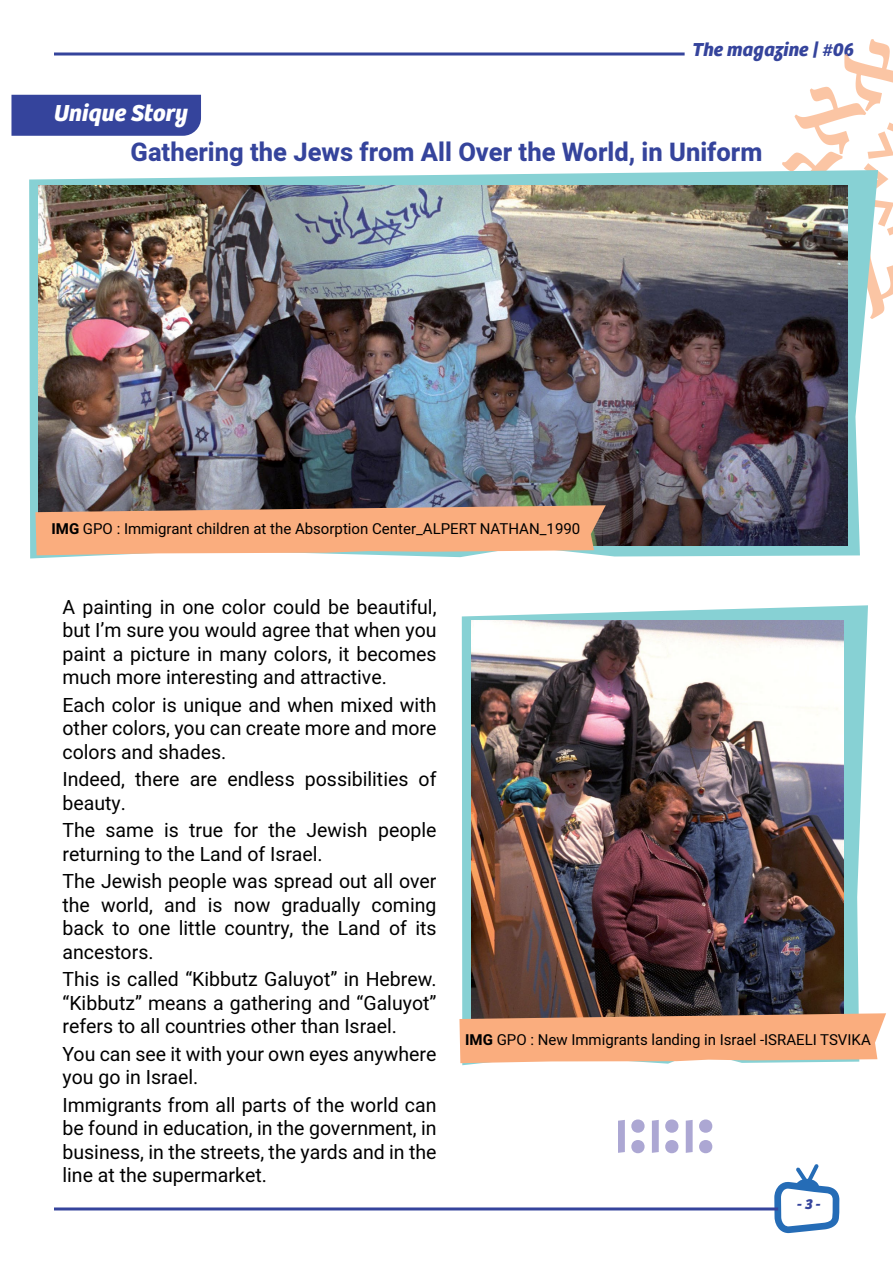
<style>
.page{position:relative;width:893px;height:1263px;background:#fff}
.page>*{position:absolute;margin:0;border:0;box-sizing:border-box;transform-origin:0 0}
.t1{font:800 25.5px "Heebo";color:#35449c}
.t2{font:italic 700 24px "Bree";color:#fff}
.t3{font:19.5px/23.4px "Heebo";color:#000;text-align:justify}
.t4{font:italic 700 19.5px "Bree";color:#35449c}
.t5{font:15px "Heebo";color:#000}
.t6{font:italic 700 15px "Bree";color:#35449c}
.s1{font-weight:700}
</style>
<div class="page">
<hr style="left:54px;top:53px;width:631px;height:3px;background:#35449c">
<svg style="left:774px;top:1164px;width:65px;height:69px"></svg>
<hr style="left:54px;top:1207px;width:724px;height:3px;background:#35449c">
<div style="left:11px;top:95px;width:190px;height:41px;background:#35449c"></div>
<svg style="left:686px;top:1119px;width:26px;height:34px"></svg>
<svg style="left:652px;top:1119px;width:26px;height:34px"></svg>
<svg style="left:618px;top:1119px;width:27px;height:34px"></svg>
<svg style="left:782px;top:39px;width:111px;height:277px"></svg>
<svg style="left:29px;top:170px;width:849px;height:388px;fill:#87d1d4"></svg>
<img style="left:38px;top:186px;width:810px;height:360px">
<svg style="left:35px;top:505px;width:571px;height:50px;background:#e8a880"></svg>
<svg style="left:462px;top:605px;width:406px;height:460px;fill:#87d1d4"></svg>
<img style="left:471px;top:621px;width:373px;height:392px">
<svg style="left:459px;top:1013px;width:427px;height:50px;background:#edaa80"></svg>
<p class="t4" style="left:692px;top:34px;width:163px">The magazine | #06</p>
<p class="t2" style="left:54px;top:94px;width:136px">Unique Story</p>
<h1 class="t1" style="left:131px;top:134px;width:633px">Gathering the Jews from All Over the World in, Uniform</h1>
<p class="t5" style="left:51px;top:519px;width:530px"><span class="s1">IMG</span> GPO : Immigrant children at the Absorption Center_ALPERT NATHAN_1990</p>
<p class="t3" style="left:63px;top:595px;width:376px">A painting in one color could be beautiful, but m’ I sure you would agree that when you paint a picture in many colors it, becomes much more interesting and attractive.</p>
<p class="t3" style="left:63px;top:693px;width:376px">Each color is unique and when mixed with other colors, you can create more and more colors and shades.</p>
<p class="t3" style="left:419px;top:768px;width:19px">of</p>
<p class="t3" style="left:63px;top:768px;width:65px">Indeed, beauty.</p>
<p class="t3" style="left:135px;top:768px;width:46px">there</p>
<p class="t3" style="left:227px;top:768px;width:69px">endless</p>
<p class="t3" style="left:305px;top:768px;width:105px">possibilities</p>
<p class="t3" style="left:190px;top:768px;width:29px">are</p>
<p class="t3" style="left:234px;top:819px;width:26px">for</p>
<p class="t3" style="left:63px;top:819px;width:262px">The<br>returning to the Land of Israel.</p>
<p class="t3" style="left:63px;top:870px;width:376px;text-align:right">The Jewish people was spread out all over coming</p>
<p class="t3" style="left:269px;top:819px;width:29px">the</p>
<p class="t3" style="left:306px;top:819px;width:63px">Jewish</p>
<p class="t3" style="left:378px;top:819px;width:60px">people</p>
<p class="t3" style="left:164px;top:819px;width:16px">is</p>
<p class="t3" style="left:189px;top:819px;width:36px">true</p>
<p class="t3" style="left:106px;top:819px;width:50px">same</p>
<p class="t3" style="left:63px;top:893px;width:375px;text-align:left">the<br>back to one little country, the Land of its ancestors.</p>
<p class="t3" style="left:63px;top:967px;width:375px">This is called “Kibbutz Galuyot” in Hebrew. “Kibbutz” means a gathering and “Galuyot“ refers to all countries other than Israel.</p>
<p class="t3" style="left:63px;top:1042px;width:375px">You can see it with your own eyes anywhere you go in Israel.</p>
<p class="t3" style="left:63px;top:1093px;width:376px">Immigrants from all parts of the world can be found in education in, the government in, business in, the streets, the yards and in the line at the supermarket.</p>
<p class="t3" style="left:101px;top:893px;width:53px">world,</p>
<p class="t3" style="left:164px;top:893px;width:34px">and</p>
<p class="t3" style="left:281px;top:893px;width:80px">gradually</p>
<p class="t3" style="left:208px;top:893px;width:16px">is</p>
<p class="t3" style="left:234px;top:893px;width:38px">now</p>
<p class="t5" style="left:465px;top:1030px;width:407px"><span class="s1">IMG</span> GPO : New Immigrants landing in Israel -ISRAELI TSVIKA</p>
<p class="t6" style="left:797px;top:1192px;width:25px">-3-</p>
</div>
